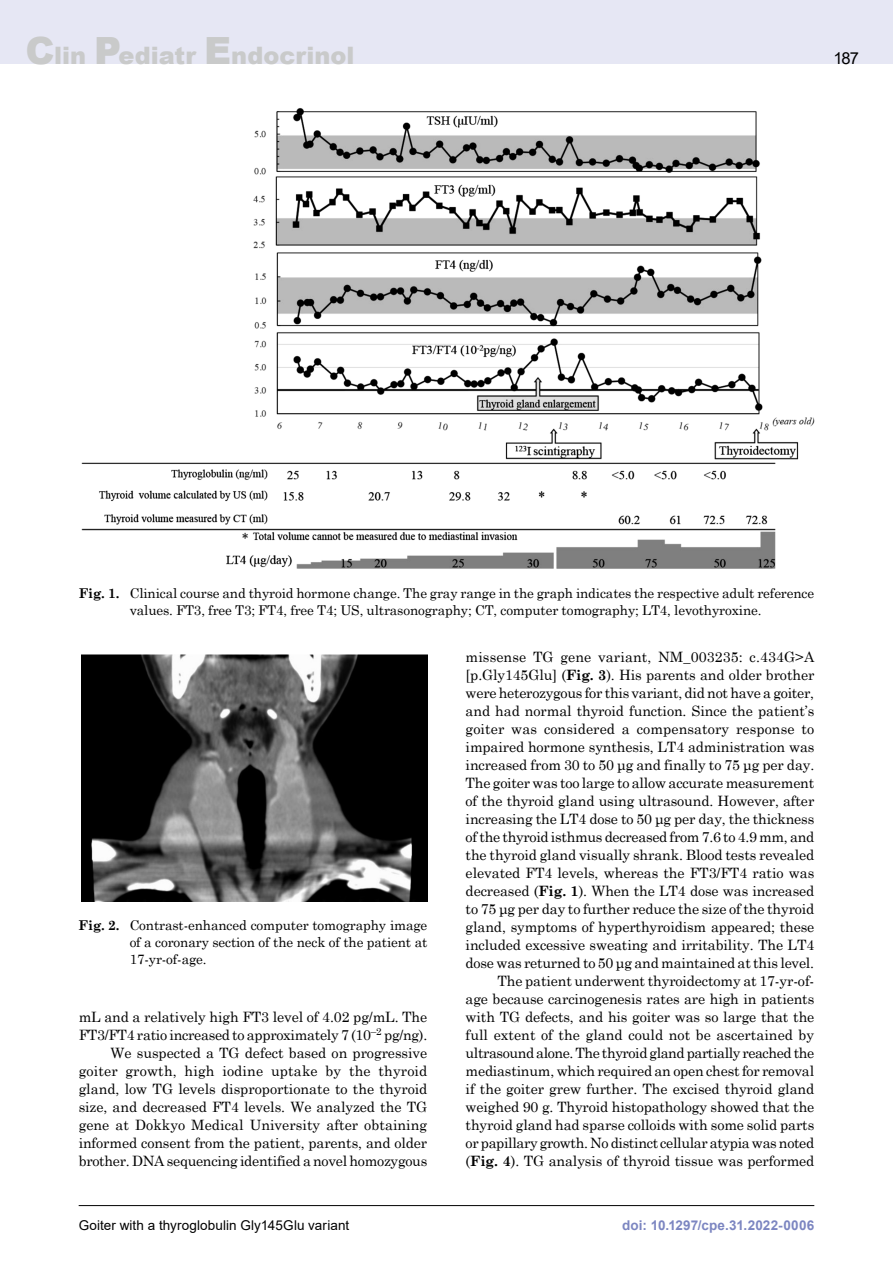
<style>
.page{position:relative;width:893px;height:1263px;background:#fff}
.page>*{position:absolute;margin:0;border:0;box-sizing:border-box;transform-origin:0 0}
.t1{font:900 24px "Arial";color:#c9caca}
.t2{font:16.5px "Arial";color:#000}
.t3{font:14.25px/18px "Century Schoolbook";letter-spacing:-.01em;color:#000;text-align:right}
.t4{font:13.5px/17.2px "Century Schoolbook";letter-spacing:-.01em;color:#000;text-align:center}
.t5{font:13.5px "Arial";letter-spacing:.005em;color:#000}
.t6{font:700 13.5px "Arial";letter-spacing:.015em;color:#7c86c1}
.s1{font-size:37.5px}
.s2{font-weight:700}
</style>
<div class="page">
<div style="left:0;top:0;width:893px;height:64px;background:#e6e7f4"></div>
<hr style="left:79px;top:1205px;width:735px;height:1px;background:#000">
<img style="left:81px;top:108px;width:734px;height:461px">
<img style="left:82px;top:655px;width:345px;height:246px">
<h1 class="t1" style="left:26px;top:38px;width:330px"><span class="s1">C</span>lin <span class="s1">P</span>ediatr <span class="s1">E</span>ndocrinol</h1>
<p class="t2" style="left:833px;top:47px;width:27px">187</p>
<p class="t4" style="left:79px;top:583px;width:737px"><span class="s2">Fig. 1.</span> Clinical course and thyroid hormone change. The gray range in the graph indicates the respective adult reference values. FT3, free T3; FT4, free T4; US, ultrasonography; CT, computer tomography; LT4, levothyroxine.</p>
<p class="t4" style="left:130px;top:915px;width:299px;text-align:justify;text-indent:-51px"><span class="s2">Fig. 2.</span> Contrast-enhanced computer tomography image of a coronary section of the neck of the patient at 17-yr-of-age.</p>
<p class="t3" style="left:79px;top:1006px;width:350px">mL and a relatively high FT3 level of 4.02 pg/mL. The FT3/FT4 ratio increased to approximately 7 (10<sup>–2</sup> pg/ng).<br>We suspected a TG defect based on progressive goiter growth, high iodine uptake by the thyroid gland, low TG levels disproportionate to the thyroid size, and decreased FT4 levels. We analyzed the TG gene at Dokkyo Medical University after obtaining informed consent from the patient, parents, and older brother. DNA sequencing identified a novel homozygous</p>
<p class="t5" style="left:79px;top:1216px;width:272px">Goiter with a thyroglobulin Gly145Glu variant</p>
<p class="t3" style="left:466px;top:646px;width:350px">missense TG gene variant, NM_003235: c.434G&gt;A [p.Gly145Glu] (<span class="s2">Fig. 3</span>). His parents and older brother were heterozygous for this variant, did not have a goiter, and had normal thyroid function. Since the patient’s goiter was considered a compensatory response to impaired hormone synthesis, LT4 administration was increased from 30 to 50 μg and finally to 75 μg per day.<br>The goiter was too large to allow accurate measurement of the thyroid gland using ultrasound. However, after increasing the LT4 dose to 50 μg per day, the thickness of the thyroid isthmus decreased from 7.6 to 4.9 mm, and the thyroid gland visually shrank. Blood tests revealed elevated FT4 levels, whereas the FT3/FT4 ratio was decreased (<span class="s2">Fig. 1</span>). When the LT4 dose was increased to 75 μg per day to further reduce the size of the thyroid gland, symptoms of hyperthyroidism appeared; these included excessive sweating and irritability. The LT4 dose was returned to 50 μg and maintained at this level.<br>The patient underwent thyroidectomy at 17-yr-of-<br>age because carcinogenesis rates are high in patients with TG defects, and his goiter was so large that the full extent of the gland could not be ascertained by ultrasound alone. The thyroid gland partially reached the mediastinum, which required an open chest for removal if the goiter grew further. The excised thyroid gland weighed 90 g. Thyroid histopathology showed that the thyroid gland had sparse colloids with some solid parts or papillary growth. No distinct cellular atypia was noted (<span class="s2">Fig. 4</span>). TG analysis of thyroid tissue was performed</p>
<p class="t6" style="left:622px;top:1216px;width:194px">doi: 10.1297/cpe.31.2022-0006</p>
</div>
